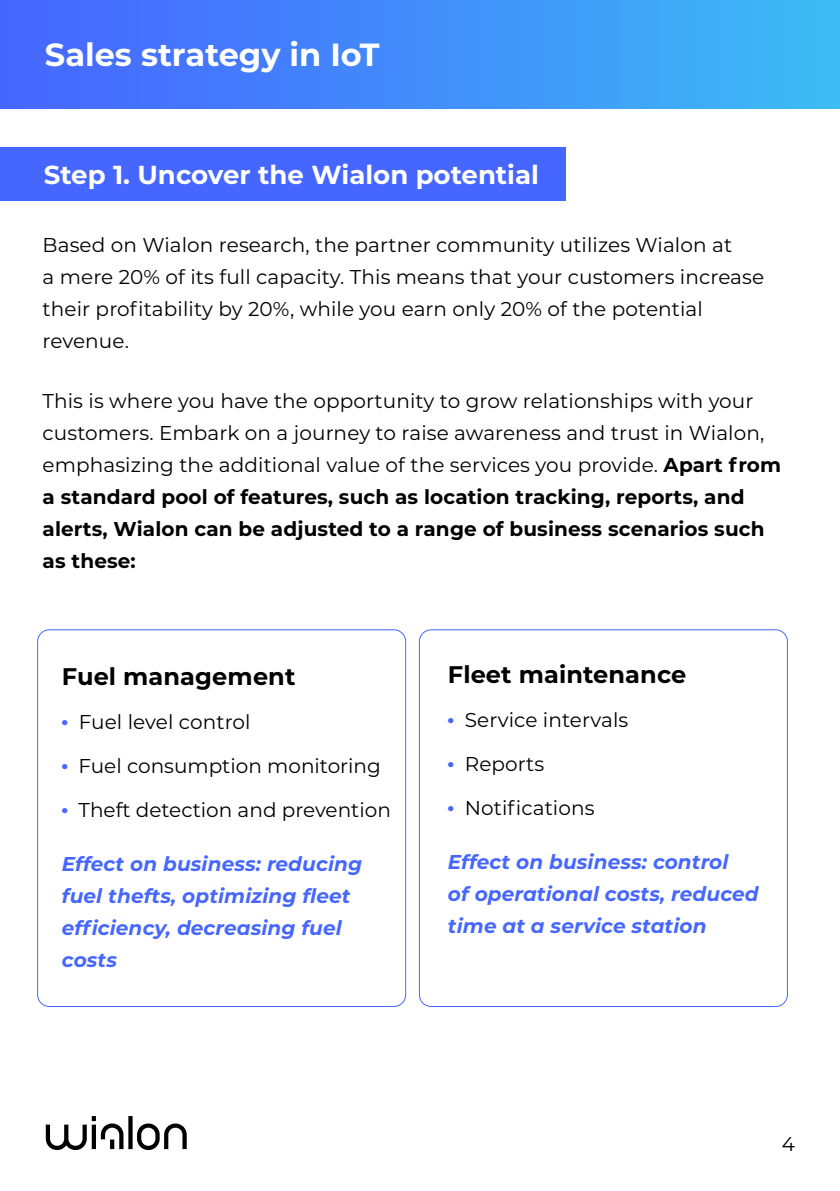
<style>
.page{position:relative;width:840px;height:1191px;background:#fff}
.page>*{position:absolute;margin:0;border:0;box-sizing:border-box;transform-origin:0 0}
.t1{font:700 32px "Montserrat";color:#fff}
.t2{font:700 26px "Montserrat";color:#fff}
.t3{font:700 24px "Montserrat";letter-spacing:.005em;color:#000}
.t4{font:20px/32px "Montserrat";letter-spacing:.005em;color:#000}
.t5{font:italic 700 20px/32px "Montserrat";letter-spacing:.005em;color:#4667ff}
.s1{font-weight:700}
</style>
<div class="page">
<div style="left:0;top:0;width:839px;height:108px;background:linear-gradient(to right,#4663ff,#3dbaf4)"></div>
<svg style="left:46px;top:1116px;width:141px;height:34px"></svg>
<div style="left:0;top:147px;width:565px;height:54px;background:#4667ff"></div>
<div style="left:37px;top:629px;width:369px;height:378px;border:1px solid #4667ff;border-radius:12px"></div>
<div style="left:418px;top:629px;width:369px;height:378px;border:1px solid #4667ff;border-radius:12px"></div>
<h1 class="t1" style="left:45px;top:32px;width:336px">Sales strategy in IoT</h1>
<h2 class="t2" style="left:44px;top:156px;width:496px">Step 1. Uncover the Wialon potential</h2>
<p class="t4" style="left:43px;top:228px;width:722px">Based on Wialon research, the partner community utilizes Wialon at<br>a mere 20% of its full capacity. This means that your customers increase their profitability by 20%, while you earn only 20% of the potential revenue.</p>
<p class="t4" style="left:43px;top:384px;width:739px">This is where you have the opportunity to grow relationships with your customers. Embark on a journey to raise awareness and trust in Wialon, emphasizing the additional value of the services you provide. <span class="s1">Apart from a standard pool of features, such as location tracking, reports, and alerts, Wialon can be adjusted to a range of business scenarios such as these:</span></p>
<p class="t3" style="left:62px;top:659px;width:235px">Fuel management</p>
<p class="t4" style="left:62px;top:705px;width:190px"><sup>.</sup> Fuel level control</p>
<p class="t4" style="left:62px;top:749px;width:320px"><sup>.</sup> Fuel consumption monitoring</p>
<p class="t4" style="left:62px;top:793px;width:330px"><sup>.</sup> Theft detection and prevention</p>
<p class="t5" style="left:62px;top:847px;width:301px">Effect on business: reducing fuel thefts, optimizing fleet efficiency, decreasing fuel costs</p>
<p class="t3" style="left:447px;top:657px;width:240px">Fleet maintenance</p>
<p class="t4" style="left:447px;top:703px;width:182px"><sup>.</sup> Service intervals</p>
<p class="t4" style="left:447px;top:747px;width:98px"><sup>.</sup> Reports</p>
<p class="t4" style="left:447px;top:791px;width:148px"><sup>.</sup> Notifications</p>
<p class="t5" style="left:447px;top:845px;width:312px">Effect on business: control<br>of operational costs, reduced time at a service station</p>
<p class="t4" style="left:781px;top:1127px;width:15px">4</p>
</div>
